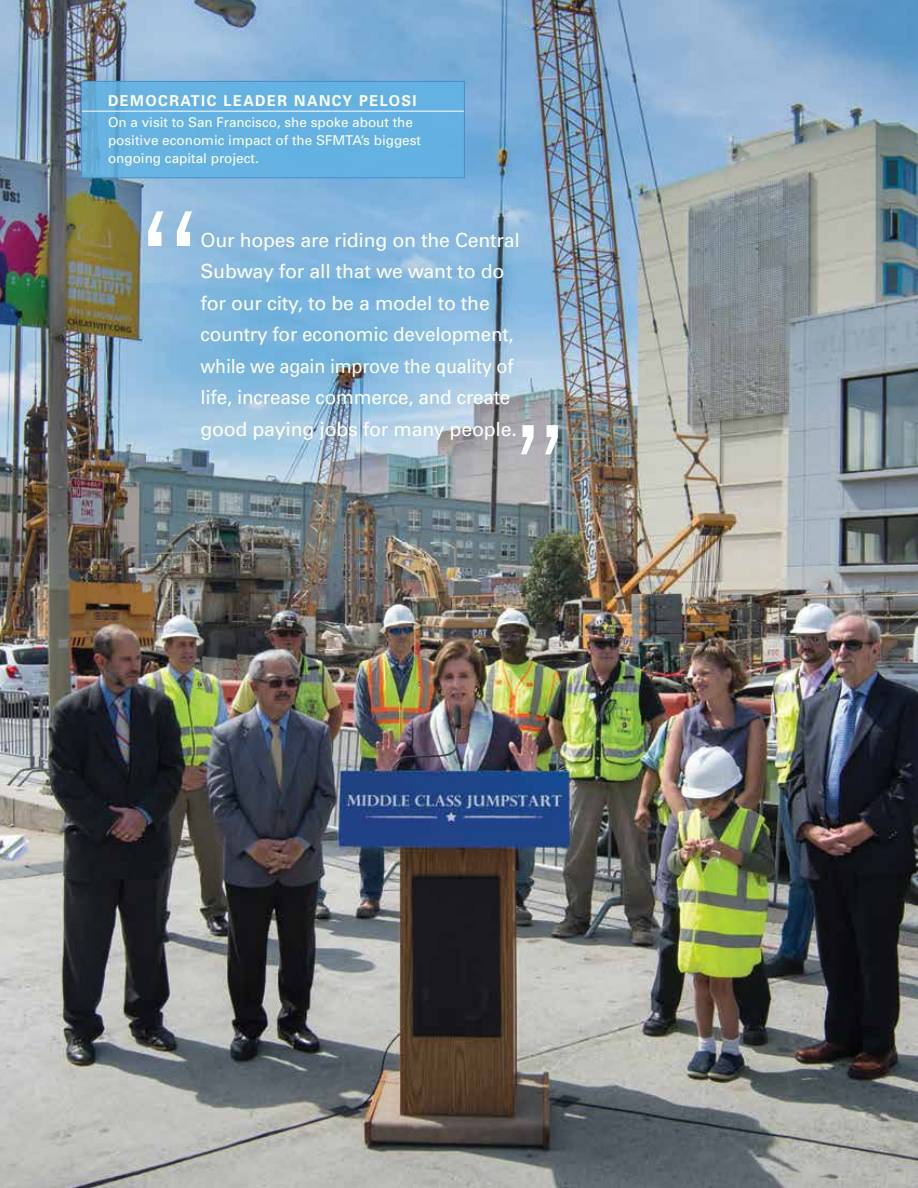
<style>
.page{position:relative;width:918px;height:1188px;background:#fff}
.page>*{position:absolute;margin:0;border:0;box-sizing:border-box;transform-origin:0 0}
.t1{font:expanded 135px "Trade Gothic LH";color:#fff}
.t2{font:expanded 114px "Trade Gothic LH";color:#fff}
.t3{font:19.5px/31.5px "Univers";letter-spacing:-.01em;color:#fff}
.t4{font:700 15px "Univers";letter-spacing:.1em;color:#fff}
.t5{font:13.5px/18px "Univers";color:#fff}
</style>
<div class="page">
<img style="left:0;top:0;width:918px;height:1188px">
<div style="left:81px;top:81px;width:383px;height:97px;background:#62b3e4"></div>
<hr style="left:81px;top:111px;width:383px;height:1px;background:#fff">
<div style="left:81px;top:81px;width:384px;height:97px;border:1px solid #478dc9"></div>
<p class="t4" style="left:108px;top:92px;width:310px">DEMOCRATIC LEADER NANCY PELOSI</p>
<p class="t5" style="left:108px;top:114px;width:315px">On a visit to San Francisco, she spoke about the positive economic impact of the SFMTA’s biggest ongoing capital project.</p>
<h1 class="t1" style="left:136px;top:172px;width:69px">“</h1>
<p class="t3" style="left:200px;top:224px;width:321px">Our hopes are riding on the Central Subway for all that we want to do for our city, to be a model to the country for economic development, while we again improve the quality of life, increase commerce, and create good paying jobs for many people.</p>
<h2 class="t2" style="left:511px;top:392px;width:58px">”</h2>
</div>
